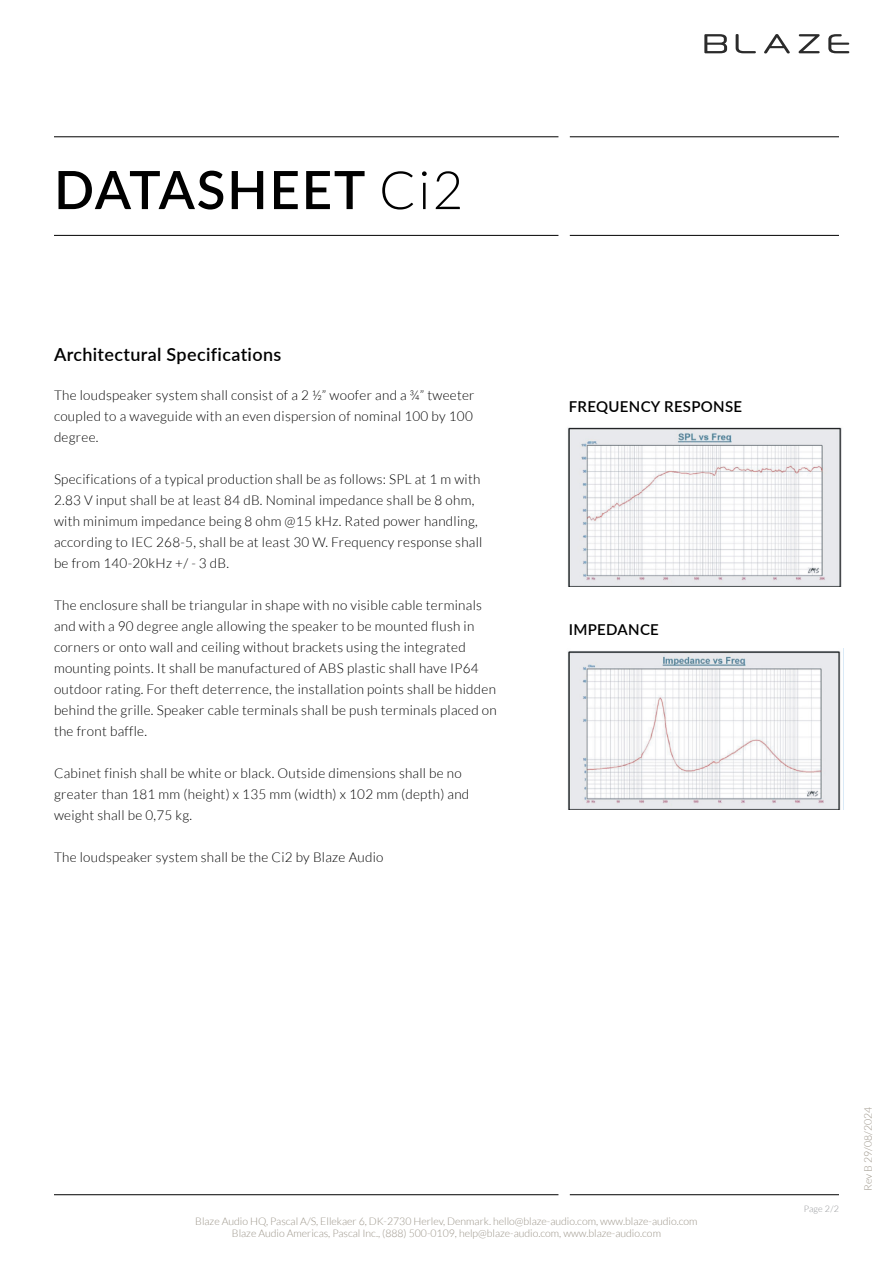
<style>
.page{position:relative;width:893px;height:1263px;background:#fff}
.page>*{position:absolute;margin:0;border:0;box-sizing:border-box;transform-origin:0 0}
.t1{font:600 52.8px "Lato";letter-spacing:.035em;color:#000}
.t2{font:600 18px "Lato";letter-spacing:.02em;color:#000}
.t3{font:600 15px "Lato";letter-spacing:.02em;color:#000}
.t4{font:300 13.5px/21px "Lato";letter-spacing:.02em;color:#000}
.t5{font:300 10.5px/12.6px "Lato";color:#9a9387;text-align:center}
.t6{font:300 9px "Lato";color:#939598}
.s1{font-weight:300}
</style>
<div class="page">
<hr style="left:54px;top:137px;width:504px;height:1px;background:#000">
<hr style="left:54px;top:235px;width:504px;height:1px;background:#000">
<hr style="left:54px;top:1194px;width:504px;height:1px;background:#000">
<hr style="left:570px;top:137px;width:269px;height:1px;background:#000">
<hr style="left:570px;top:235px;width:269px;height:1px;background:#000">
<hr style="left:570px;top:1194px;width:269px;height:1px;background:#000">
<img style="left:568px;top:427px;width:274px;height:160px">
<img style="left:568px;top:649px;width:276px;height:161px">
<svg style="left:704px;top:34px;width:23px;height:19px"></svg>
<svg style="left:736px;top:34px;width:20px;height:19px"></svg>
<svg style="left:764px;top:34px;width:26px;height:19px"></svg>
<svg style="left:799px;top:34px;width:21px;height:19px"></svg>
<svg style="left:828px;top:34px;width:21px;height:19px"></svg>
<h1 class="t1" style="left:54px;top:152px;width:410px">DATASHEET <span class="s1">Ci2</span></h1>
<h2 class="t2" style="left:54px;top:341px;width:229px">Architectural Specifications</h2>
<p class="t4" style="left:54px;top:385px;width:422px">The loudspeaker system shall consist of a 2 ½” woofer and a ¾” tweeter coupled to a waveguide with an even dispersion of nominal 100 by 100 degree.</p>
<p class="t4" style="left:54px;top:469px;width:430px">Specifications of a typical production shall be as follows: SPL at 1 m with 2.83 V input shall be at least 84 dB. Nominal impedance shall be 8 ohm, with minimum impedance being 8 ohm @15 kHz. Rated power handling, according to IEC 268-5, shall be at least 30 W. Frequency response shall be from 140-20kHz +/ - 3 dB.</p>
<p class="t4" style="left:54px;top:595px;width:444px">The enclosure shall be triangular in shape with no visible cable terminals and with a 90 degree angle allowing the speaker to be mounted flush in corners or onto wall and ceiling without brackets using the integrated mounting points. It shall be manufactured of ABS plastic shall have IP64 outdoor rating. For theft deterrence, the installation points shall be hidden behind the grille. Speaker cable terminals shall be push terminals placed on the front baffle.</p>
<p class="t4" style="left:54px;top:763px;width:417px">Cabinet finish shall be white or black. Outside dimensions shall be no greater than 181 mm (height) x 135 mm (width) x 102 mm (depth) and weight shall be 0,75 kg.</p>
<p class="t4" style="left:54px;top:847px;width:331px">The loudspeaker system shall be the Ci2 by Blaze Audio</p>
<p class="t3" style="left:569px;top:395px;width:175px">FREQUENCY RESPONSE</p>
<p class="t3" style="left:569px;top:619px;width:92px">IMPEDANCE</p>
<p class="t5" style="left:195px;top:1214px;width:504px">Blaze Audio HQ, Pascal A/S, Ellekaer 6, DK-2730 Herlev, Denmark. hello@blaze-audio.com, www.blaze-audio.com<br>Blaze Audio Americas, Pascal Inc., (888) 500-0109, help@blaze-audio.com, www.blaze-audio.com</p>
<p class="t6" style="left:804px;top:1204px;width:37px">Page 2/2</p>
<p class="t5" style="left:862px;top:1191px;width:85px;rotate:-90deg">Rev B 29/08/2024</p>
</div>
